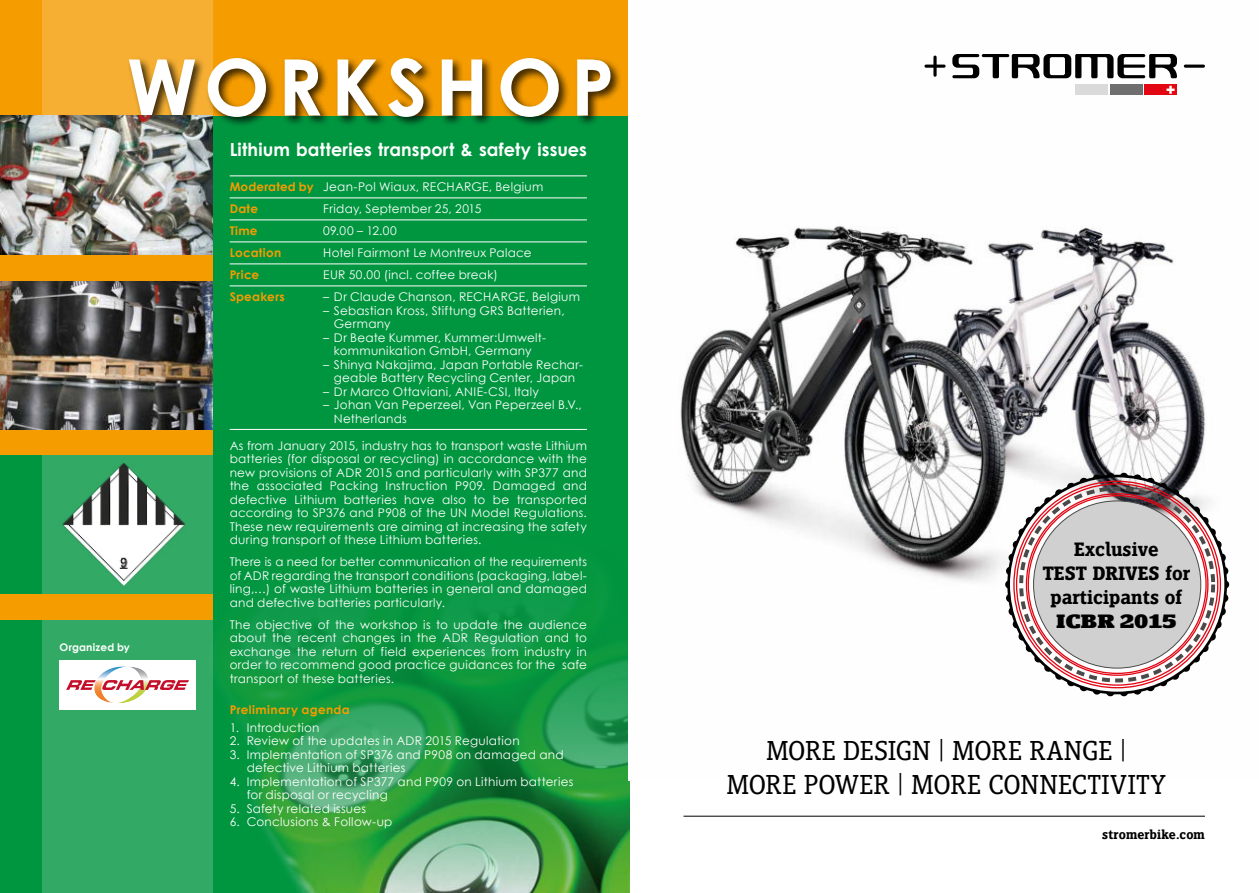
<style>
.page{position:relative;width:1259px;height:893px;background:#fff}
.page>*{position:absolute;margin:0;border:0;box-sizing:border-box;transform-origin:0 0}
.t1{font:700 78px "Century Gothic";letter-spacing:.105em;color:#fff}
.t2{font:300 28.5px/34.2px "Siseriff LT Std";letter-spacing:-.005em;color:#000;text-align:center}
.t3{font:600 20.1px/24.2px "Siseriff LT Std";color:#000;text-align:center}
.t4{font:900 20.1px "Siseriff LT Std";color:#000}
.t5{font:700 18px "Century Gothic";letter-spacing:.005em;color:#fff}
.t6{font:600 13.5px "Siseriff LT Std";letter-spacing:.01em;color:#000}
.t7{font:12px/13.5px "Century Gothic";letter-spacing:.02em;color:#fff}
.t8{font:700 12px "Century Gothic";letter-spacing:.025em;color:#f59c00}
.t9{font:700 10.5px "Century Gothic";letter-spacing:.015em;color:#fff}
.s1{font-weight:700;color:#f59c00}
</style>
<div class="page">
<div style="left:0;top:0;width:629px;height:893px;background:#009640"></div>
<img style="left:219px;top:428px;width:410px;height:465px">
<div style="left:0;top:0;width:629px;height:116px;background:#f59c00"></div>
<svg style="left:43px;top:0;width:170px;height:893px;background:#63ab58"></svg>
<div style="left:127px;top:56px;width:495px;height:72px;background:#000;opacity:.75"></div>
<hr style="left:230px;top:175px;width:357px;height:1px;background:#fff">
<hr style="left:230px;top:197px;width:357px;height:1px;background:#fff">
<hr style="left:230px;top:220px;width:357px;height:1px;background:#fff">
<hr style="left:230px;top:242px;width:357px;height:1px;background:#fff">
<hr style="left:230px;top:264px;width:357px;height:1px;background:#fff">
<hr style="left:230px;top:286px;width:357px;height:1px;background:#fff">
<hr style="left:230px;top:429px;width:357px;height:1px;background:#fff">
<img style="left:0;top:116px;width:213px;height:139px">
<img style="left:56px;top:456px;width:143px;height:136px">
<div style="left:0;top:429px;width:213px;height:26px;background:#f59c00"></div>
<img style="left:0;top:281px;width:213px;height:148px">
<div style="left:0;top:594px;width:213px;height:26px;background:#f59c00"></div>
<div style="left:0;top:255px;width:213px;height:26px;background:#f59c00"></div>
<div style="left:60px;top:660px;width:136px;height:50px;background:#fff"></div>
<svg style="left:66px;top:666px;width:123px;height:37px"></svg>
<img style="left:628px;top:1px;width:602px;height:779px">
<div style="left:1075px;top:85px;width:32px;height:10px;background:#dadada"></div>
<div style="left:1109px;top:85px;width:33px;height:10px;background:#706f6f"></div>
<div style="left:1144px;top:85px;width:33px;height:10px;background:#e30613"></div>
<svg style="left:1166px;top:86px;width:8px;height:8px"></svg>
<svg style="left:924px;top:56px;width:21px;height:21px"></svg>
<hr style="left:1183px;top:65px;width:22px;height:3px;background:#000;border-radius:2px">
<svg style="left:952px;top:54px;width:225px;height:24px"></svg>
<hr style="left:683px;top:816px;width:522px;height:1px;background:#000">
<svg style="left:1004px;top:472px;width:225px;height:225px"></svg>
<svg style="left:1013px;top:481px;width:208px;height:207px"></svg>
<h1 class="t1" style="left:127px;top:52px;width:489px">WORKSHOP</h1>
<h3 class="t5" style="left:230px;top:142px;width:359px">Lithium batteries transport &amp; safety issues</h3>
<p class="t7" style="left:230px;top:177px;width:315px;line-height:22px"><span class="s1">Moderated by</span> Jean-Pol Wiaux, RECHARGE, Belgium<br><span class="s1">Date</span></p>
<p class="t7" style="left:323px;top:203px;width:160px">Friday, September 25, 2015</p>
<p class="t9" style="left:60px;top:643px;width:72px">Organized by</p>
<p class="t8" style="left:230px;top:225px;width:29px">Time</p>
<p class="t7" style="left:323px;top:225px;width:75px">09.00 – 12.00</p>
<p class="t8" style="left:230px;top:247px;width:53px">Location</p>
<p class="t7" style="left:323px;top:247px;width:210px">Hotel Fairmont Le Montreux Palace</p>
<p class="t8" style="left:230px;top:269px;width:31px">Price</p>
<p class="t7" style="left:323px;top:269px;width:176px">EUR 50.00 (incl. coffee break)</p>
<p class="t8" style="left:230px;top:291px;width:57px">Speakers</p>
<p class="t7" style="left:323px;top:291px;width:258px">– Dr Claude Chanson, RECHARGE, Belgium</p>
<p class="t7" style="left:334px;top:304px;width:232px;text-indent:-11px">– Sebastian Kross, Stiftung GRS Batterien,<br>Germany</p>
<p class="t7" style="left:323px;top:331px;width:224px;text-align:center">– Dr Beate Kummer, Kummer:Umwelt&shy;kommunikation GmbH, Germany</p>
<p class="t7" style="left:323px;top:358px;width:261px;text-align:center">– Shinya Nakajima, Japan Portable Rechar&shy;geable Battery Recycling Center, Japan</p>
<p class="t7" style="left:323px;top:385px;width:217px">– Dr Marco Ottaviani, ANIE-CSI, Italy</p>
<p class="t7" style="left:334px;top:399px;width:249px;text-indent:-11px">– Johan Van Peperzeel, Van Peperzeel B.V.,<br>Netherlands</p>
<p class="t7" style="left:230px;top:439px;width:359px;text-align:justify">As from January 2015, industry has to transport waste Lithium batteries (for disposal or recycling) in accordance with the new provisions of ADR 2015 and particularly with SP377 and the associated Packing Instruction P909. Damaged and defective Lithium batteries have also to be transported according to SP376 and P908 of the UN Model Regulations.<br>These new requirements are aiming at increasing the safety during transport of these Lithium batteries.</p>
<p class="t7" style="left:230px;top:556px;width:359px;text-align:justify">There is a need for better communication of the requirements of ADR regarding the transport conditions (packaging, label&shy;ling,…) of waste Lithium batteries in general and damaged and defective batteries particularly.</p>
<p class="t7" style="left:230px;top:618px;width:359px;text-align:justify">The objective of the workshop is to update the audience about the recent changes in the ADR Regulation and to exchange the return of field experiences from industry in order to recommend good practice guidances for the safe transport of these batteries.</p>
<p class="t8" style="left:230px;top:704px;width:122px">Preliminary agenda</p>
<p class="t7" style="left:230px;top:721px;width:91px">1. Introduction</p>
<p class="t7" style="left:230px;top:735px;width:291px">2. Review of the updates in ADR 2015 Regulation</p>
<p class="t7" style="left:247px;top:748px;width:318px;text-indent:-17px">3. Implementation of SP376 and P908 on damaged and defective Lithium batteries</p>
<p class="t7" style="left:247px;top:775px;width:328px;text-indent:-17px">4. Implementation of SP377 and P909 on Lithium batteries for disposal or recycling</p>
<p class="t7" style="left:230px;top:802px;width:138px">5. Safety related issues</p>
<p class="t7" style="left:230px;top:816px;width:164px">6. Conclusions &amp; Follow-up</p>
<h3 class="t3" style="left:1042px;top:538px;width:149px">Exclusive<br>TEST DRIVES for participants of</h3>
<h3 class="t4" style="left:1056px;top:609px;width:122px">ICBR 2015</h3>
<h2 class="t2" style="left:726px;top:733px;width:441px">MORE DESIGN | MORE RANGE |<br>MORE POWER | MORE CONNECTIVITY</h2>
<p class="t6" style="left:1102px;top:829px;width:104px">stromerbike.com</p>
</div>
